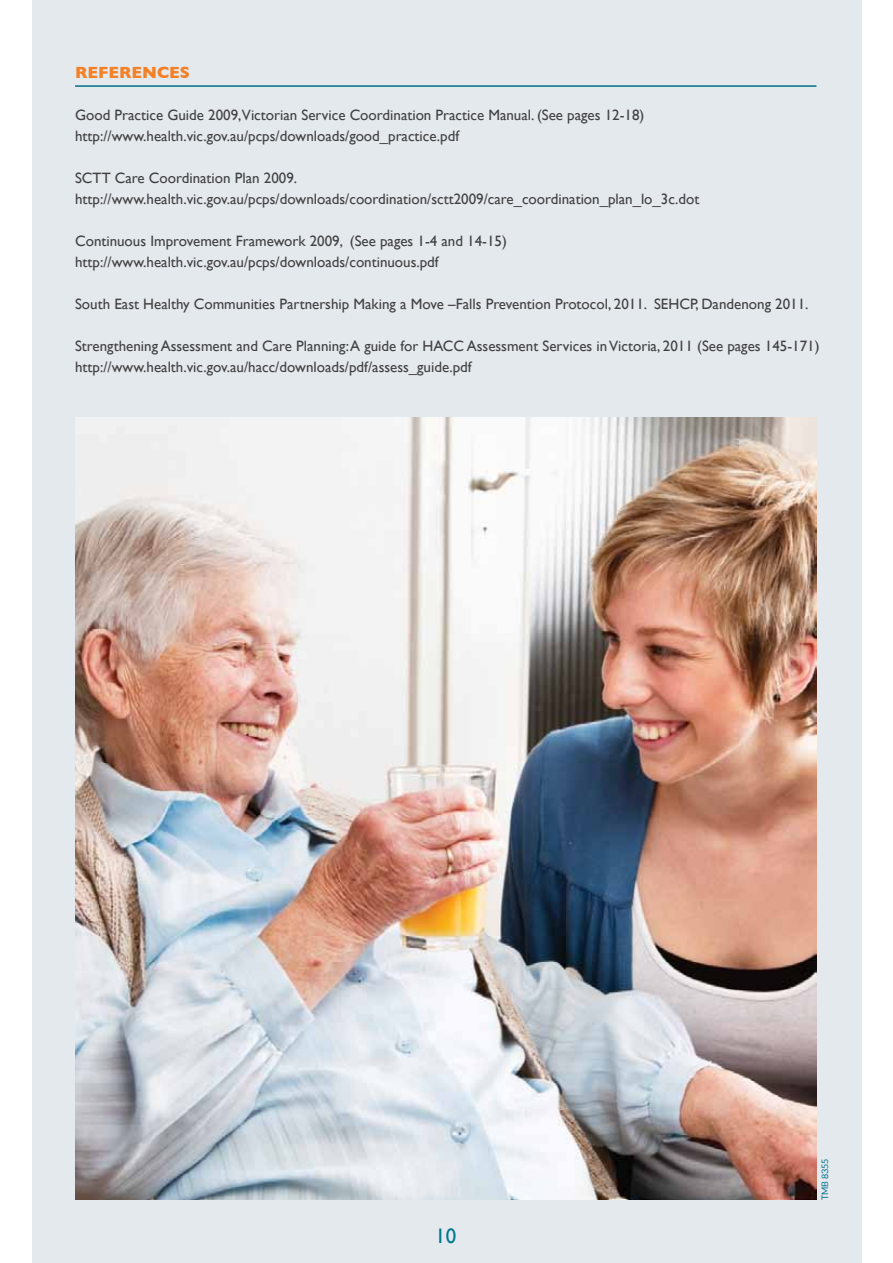
<style>
.page{position:relative;width:893px;height:1263px;background:#fff}
.page>*{position:absolute;margin:0;border:0;box-sizing:border-box;transform-origin:0 0}
.t1{font:21px "Gill Sans";color:#007791}
.t2{font:700 16.5px "Gill Sans";color:#f58025}
.t3{font:15px/21px "Gill Sans";color:#414042}
.t4{font:9px "Lato";color:#006f88}
</style>
<div class="page">
<div style="left:32px;top:0;width:829px;height:1263px;background:#e3e9ed"></div>
<hr style="left:75px;top:85px;width:741px;height:2px;background:#006f88">
<img style="left:75px;top:417px;width:741px;height:783px">
<p class="t2" style="left:75px;top:63px;width:116px">REFERENCES</p>
<p class="t3" style="left:75px;top:104px;width:571px">Good Practice Guide 2009,Victorian Service Coordination Practice Manual. (See pages 12-18) http://www.health.vic.gov.au/pcps/downloads/good_practice.pdf</p>
<p class="t3" style="left:75px;top:167px;width:626px">SCTT Care Coordination Plan 2009. http://www.health.vic.gov.au/pcps/downloads/coordination/sctt2009/care_coordination_plan_lo_3c.dot</p>
<p class="t3" style="left:75px;top:230px;width:433px">Continuous Improvement Framework 2009, (See pages 1-4 and 14-15) http://www.health.vic.gov.au/pcps/downloads/continuous.pdf</p>
<p class="t3" style="left:75px;top:293px;width:735px">South East Healthy Communities Partnership Making a Move –Falls Prevention Protocol, 2011. SEHCP, Dandenong 2011.</p>
<p class="t3" style="left:75px;top:335px;width:746px">Strengthening Assessment and Care Planning: A guide for HACC Assessment Services in Victoria, 2011 (See pages 145-171) http://www.health.vic.gov.au/hacc/downloads/pdf/assess_guide.pdf</p>
<h1 class="t1" style="left:435px;top:1224px;width:22px">10</h1>
<p class="t4" style="left:820px;top:1200px;width:44px;rotate:-90deg">TMB 8355</p>
</div>
